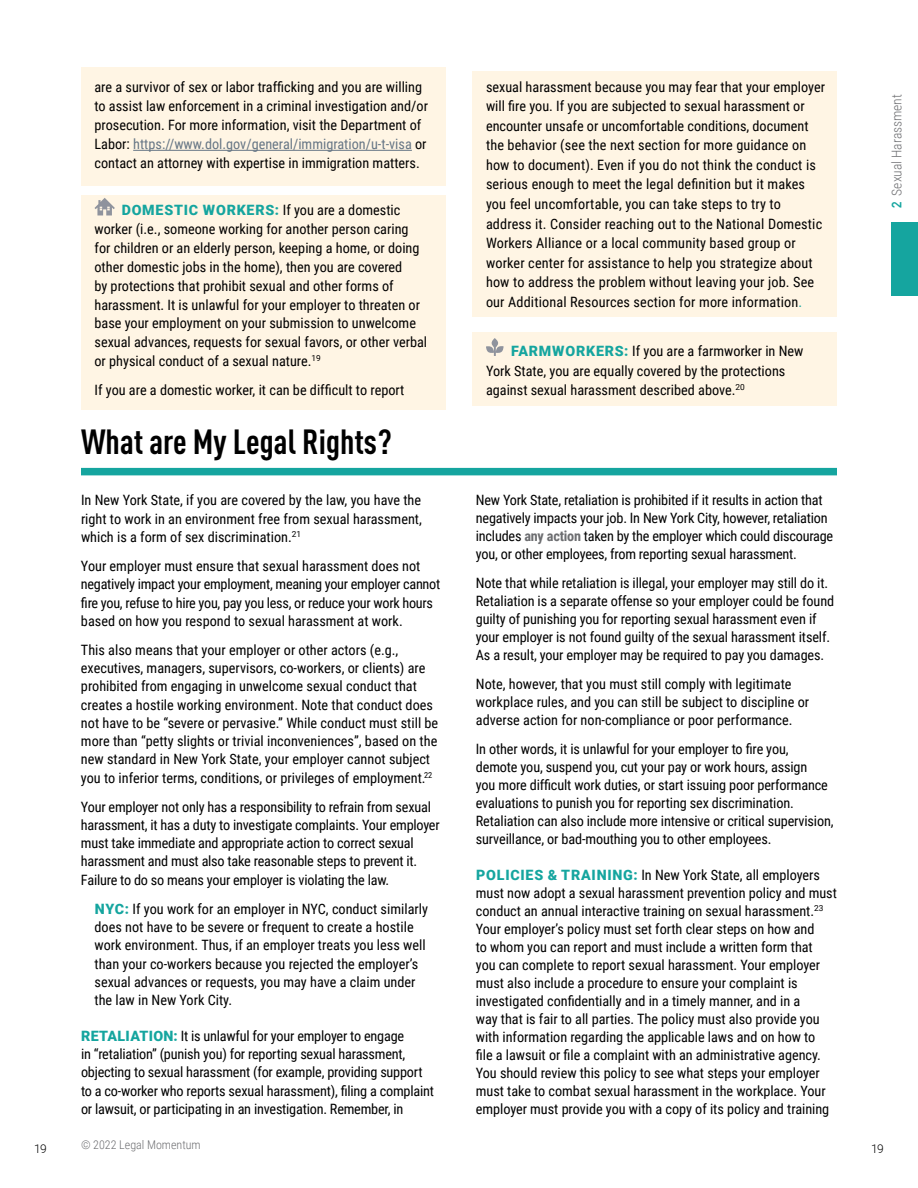
<style>
.page{position:relative;width:918px;height:1188px;background:#fff}
.page>*{position:absolute;margin:0;border:0;box-sizing:border-box;transform-origin:0 0}
.t1{font:700 condensed 34.5px "DIN Pro";color:#000}
.t2{font:14.25px/18px "Roboto Condensed";letter-spacing:-.005em;color:#000}
.t3{font:300 13.5px "Roboto Condensed";color:#6d6e71}
.t4{font:300 12px "Roboto Condensed";color:#6d6e71}
.t5{font:300 12px "Roboto";color:#000}
.s1{color:#667685}
.s2{font-family:"Roboto";font-weight:900;color:#15a59f}
.s3{color:#15a59f}
.s4{font-family:"DIN Alternate";font-weight:700;color:#15a59f}
.s5{font-weight:700;color:#6d6e71}
</style>
<div class="page">
<div style="left:81px;top:468px;width:756px;height:7px;background:#15a59f"></div>
<div style="left:81px;top:68px;width:365px;height:118px;background:#fff5e4"></div>
<hr style="left:133px;top:150px;width:279px;height:1px;background:#667685">
<div style="left:81px;top:195px;width:365px;height:214px;background:#fff5e4"></div>
<svg style="left:94px;top:198px;width:21px;height:17px"></svg>
<div style="left:472px;top:71px;width:365px;height:246px;background:#fff5e4"></div>
<div style="left:472px;top:332px;width:365px;height:73px;background:#fff5e4"></div>
<svg style="left:486px;top:338px;width:18px;height:18px"></svg>
<div style="left:891px;top:222px;width:27px;height:73px;background:#15a59f"></div>
<p class="t2" style="left:94px;top:76px;width:335px;line-height:19.2px">are a survivor of sex or labor trafficking and you are willing to assist law enforcement in a criminal investigation and/or prosecution. For more information, visit the Department of Labor: <span class="s1">https://www.dol.gov/general/immigration/u-t-visa</span> or contact an attorney with expertise in immigration matters.</p>
<p class="t2" style="left:95px;top:201px;width:334px;line-height:18.8px;text-indent:27px"><span class="s2">DOMESTIC WORKERS:</span> If you are a domestic worker (i.e., someone working for another person caring for children or an elderly person, keeping a home, or doing other domestic jobs in the home), then you are covered<br>by protections that prohibit sexual and other forms of harassment. It is unlawful for your employer to threaten or base your employment on your submission to unwelcome sexual advances, requests for sexual favors, or other verbal or physical conduct of a sexual nature.<sup>19</sup></p>
<p class="t2" style="left:95px;top:380px;width:311px">If you are a domestic worker, it can be difficult to report</p>
<h1 class="t1" style="left:81px;top:416px;width:312px">What are My Legal Rights?</h1>
<p class="t2" style="left:486px;top:76px;width:341px;line-height:19.5px">sexual harassment because you may fear that your employer will fire you. If you are subjected to sexual harassment or encounter unsafe or uncomfortable conditions, document the behavior (see the next section for more guidance on how to document). Even if you do not think the conduct is serious enough to meet the legal definition but it makes you feel uncomfortable, you can take steps to try to address it. Consider reaching out to the National Domestic Workers Alliance or a local community based group or worker center for assistance to help you strategize about how to address the problem without leaving your job. See our Additional Resources section for more information<span class="s3">.</span></p>
<p class="t2" style="left:486px;top:341px;width:319px;line-height:19.5px;text-indent:25px"><span class="s2">FARMWORKERS:</span> If you are a farmworker in New<br>York State, you are equally covered by the protections against sexual harassment described above.<sup>20</sup></p>
<p class="t3" style="left:887px;top:208px;width:115px;rotate:-90deg"><span class="s4">2</span> Sexual Harassment</p>
<p class="t2" style="left:81px;top:491px;width:342px;text-align:justify">In New York State, if you are covered by the law, you have the right to work in an environment free from sexual harassment, which is a form of sex discrimination.<sup>21</sup></p>
<p class="t2" style="left:81px;top:556px;width:361px">Your employer must ensure that sexual harassment does not negatively impact your employment, meaning your employer cannot fire you, refuse to hire you, pay you less, or reduce your work hours based on how you respond to sexual harassment at work.</p>
<p class="t2" style="left:81px;top:640px;width:359px">This also means that your employer or other actors (e.g., executives, managers, supervisors, co-workers, or clients) are prohibited from engaging in unwelcome sexual conduct that creates a hostile working environment. Note that conduct does not have to be “severe or pervasive.” While conduct must still be more than “petty slights or trivial inconveniences”, based on the new standard in New York State, your employer cannot subject you to inferior terms, conditions, or privileges of employment.<sup>22</sup></p>
<p class="t2" style="left:81px;top:797px;width:360px">Your employer not only has a responsibility to refrain from sexual harassment, it has a duty to investigate complaints. Your employer must take immediate and appropriate action to correct sexual harassment and must also take reasonable steps to prevent it.<br>Failure to do so means your employer is violating the law.</p>
<p class="t2" style="left:95px;top:899px;width:335px"><span class="s2">NYC:</span> If you work for an employer in NYC, conduct similarly does not have to be severe or frequent to create a hostile work environment. Thus, if an employer treats you less well than your co-workers because you rejected the employer’s sexual advances or requests, you may have a claim under the law in New York City.</p>
<p class="t2" style="left:81px;top:1026px;width:354px"><span class="s2">RETALIATION:</span> It is unlawful for your employer to engage<br>in “retaliation” (punish you) for reporting sexual harassment, objecting to sexual harassment (for example, providing support to a co-worker who reports sexual harassment), filing a complaint or lawsuit, or participating in an investigation. Remember, in</p>
<p class="t2" style="left:476px;top:491px;width:359px">New York State, retaliation is prohibited if it results in action that negatively impacts your job. In New York City, however, retaliation includes <span class="s5">any action</span> taken by the employer which could discourage you, or other employees, from reporting sexual harassment.</p>
<p class="t2" style="left:476px;top:574px;width:360px">Note that while retaliation is illegal, your employer may still do it.<br>Retaliation is a separate offense so your employer could be found guilty of punishing you for reporting sexual harassment even if your employer is not found guilty of the sexual harassment itself.<br>As a result, your employer may be required to pay you damages.</p>
<p class="t2" style="left:476px;top:674px;width:335px">Note, however, that you must still comply with legitimate workplace rules, and you can still be subject to discipline or adverse action for non-compliance or poor performance.</p>
<p class="t2" style="left:476px;top:739px;width:359px">In other words, it is unlawful for your employer to fire you, demote you, suspend you, cut your pay or work hours, assign<br>you more difficult work duties, or start issuing poor performance evaluations to punish you for reporting sex discrimination.<br>Retaliation can also include more intensive or critical supervision, surveillance, or bad-mouthing you to other employees.</p>
<p class="t2" style="left:476px;top:865px;width:363px"><span class="s2">POLICIES &amp; TRAINING:</span> In New York State, all employers must now adopt a sexual harassment prevention policy and must conduct an annual interactive training on sexual harassment.<sup>23<br></sup>Your employer’s policy must set forth clear steps on how and<br>to whom you can report and must include a written form that<br>you can complete to report sexual harassment. Your employer must also include a procedure to ensure your complaint is investigated confidentially and in a timely manner, and in a<br>way that is fair to all parties. The policy must also provide you with information regarding the applicable laws and on how to<br>file a lawsuit or file a complaint with an administrative agency.<br>You should review this policy to see what steps your employer must take to combat sexual harassment in the workplace. Your employer must provide you with a copy of its policy and training</p>
<p class="t5" style="left:34px;top:1140px;width:14px">19</p>
<p class="t4" style="left:81px;top:1136px;width:121px">© 2022 Legal Momentum</p>
<p class="t5" style="left:871px;top:1140px;width:14px">19</p>
</div>
